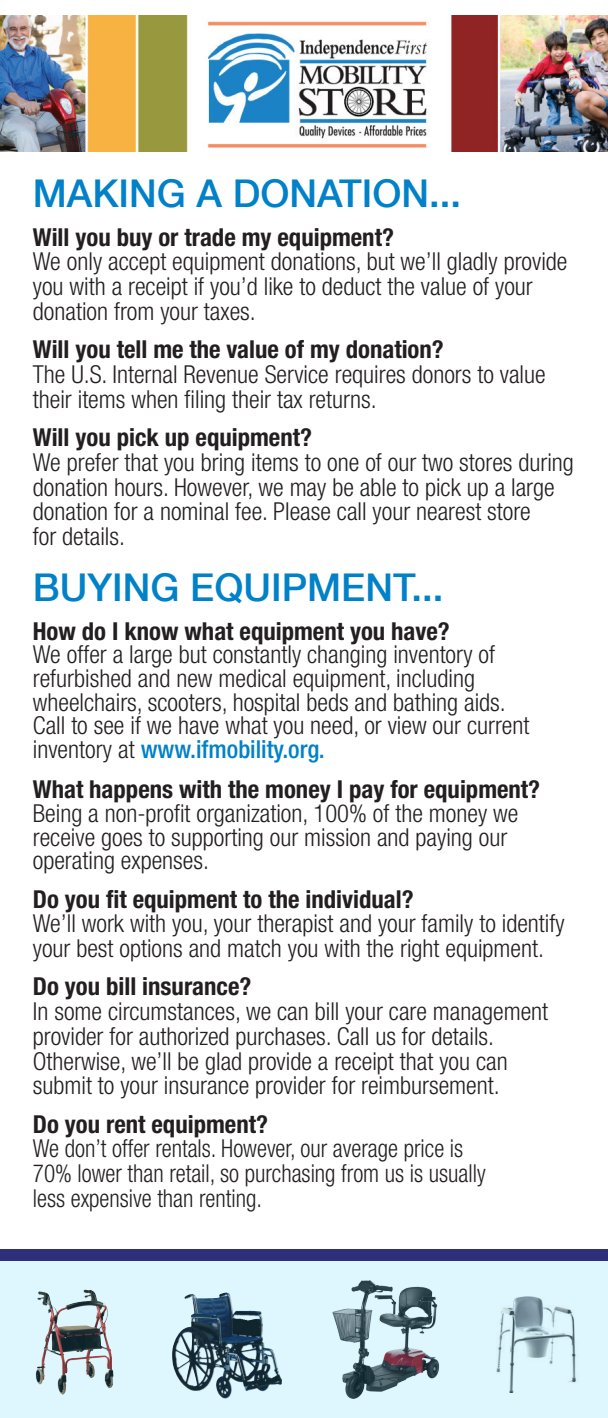
<style>
.page{position:relative;width:608px;height:1418px;background:#fff}
.page>*{position:absolute;margin:0;border:0;box-sizing:border-box;transform-origin:0 0}
.t1{font:500 38.25px "Helvetica Neue";color:#0081c8}
.t2{font:300 condensed 24.75px/24.8px "Helvetica Neue";color:#231f20}
.t3{font:700 condensed 24.75px "Helvetica Neue";color:#231f20}
.t4{font:300 condensed 24.75px/24.8px "Helvetica Neue";color:#231f20;scale:.94 1}
.s1{font-weight:500;color:#0081c8}
</style>
<div class="page">
<svg style="left:0;top:1260px;width:608px;height:158px;background:#c2d8e0"></svg>
<div style="left:0;top:1249px;width:608px;height:11px;background:#2d2f7b"></div>
<img style="left:0;top:16px;width:608px;height:136px">
<h1 class="t1" style="left:33px;top:163px;width:429px">MAKING A DONATION...</h1>
<p class="t3" style="left:33px;top:222px;width:362px">Will you buy or trade my equipment?</p>
<p class="t2" style="left:33px;top:249px;width:536px">We only accept equipment donations, but we’ll gladly provide you with a receipt if you’d like to deduct the value of your donation from your taxes.</p>
<p class="t3" style="left:33px;top:334px;width:412px">Will you tell me the value of my donation?</p>
<p class="t2" style="left:33px;top:362px;width:514px">The U.S. Internal Revenue Service requires donors to value their items when filing their tax returns.</p>
<p class="t3" style="left:33px;top:422px;width:280px">Will you pick up equipment?</p>
<p class="t2" style="left:33px;top:449px;width:542px">We prefer that you bring items to one of our two stores during donation hours. However, we may be able to pick up a large donation for a nominal fee. Please call your nearest store<br>for details.</p>
<h1 class="t1" style="left:33px;top:557px;width:102px">BUYING</h1>
<h1 class="t1" style="left:190px;top:557px;width:254px">EQUIPMENT...</h1>
<p class="t3" style="left:33px;top:616px;width:418px">How do I know what equipment you have?</p>
<p class="t2" style="left:33px;top:642px;width:498px;line-height:23.6px">We offer a large but constantly changing inventory of refurbished and new medical equipment, including wheelchairs, scooters, hospital beds and bathing aids.<br>Call to see if we have what you need, or view our current inventory at <span class="s1">www.ifmobility.org.</span></p>
<p class="t3" style="left:33px;top:774px;width:508px">What happens with the money I pay for equipment?</p>
<p class="t2" style="left:33px;top:801px;width:487px;line-height:23.6px">Being a non-profit organization, 100% of the money we receive goes to supporting our mission and paying our operating expenses.</p>
<p class="t3" style="left:33px;top:883px;width:382px">Do you fit equipment to the individual?</p>
<p class="t2" style="left:33px;top:911px;width:533px">We’ll work with you, your therapist and your family to identify your best options and match you with the right equipment.</p>
<p class="t3" style="left:33px;top:971px;width:220px">Do you bill insurance?</p>
<p class="t2" style="left:33px;top:998px;width:516px">In some circumstances, we can bill your care management provider for authorized purchases. Call us for details.<br>Otherwise, we’ll be glad provide a receipt that you can submit to your insurance provider for reimbursement.</p>
<p class="t3" style="left:33px;top:1108px;width:236px">Do you rent equipment?</p>
<p class="t4" style="left:33px;top:1136px;width:483px">We don’t offer rentals. However, our average price is<br>70% lower than retail, so purchasing from us is usually less expensive than renting.</p>
</div>
